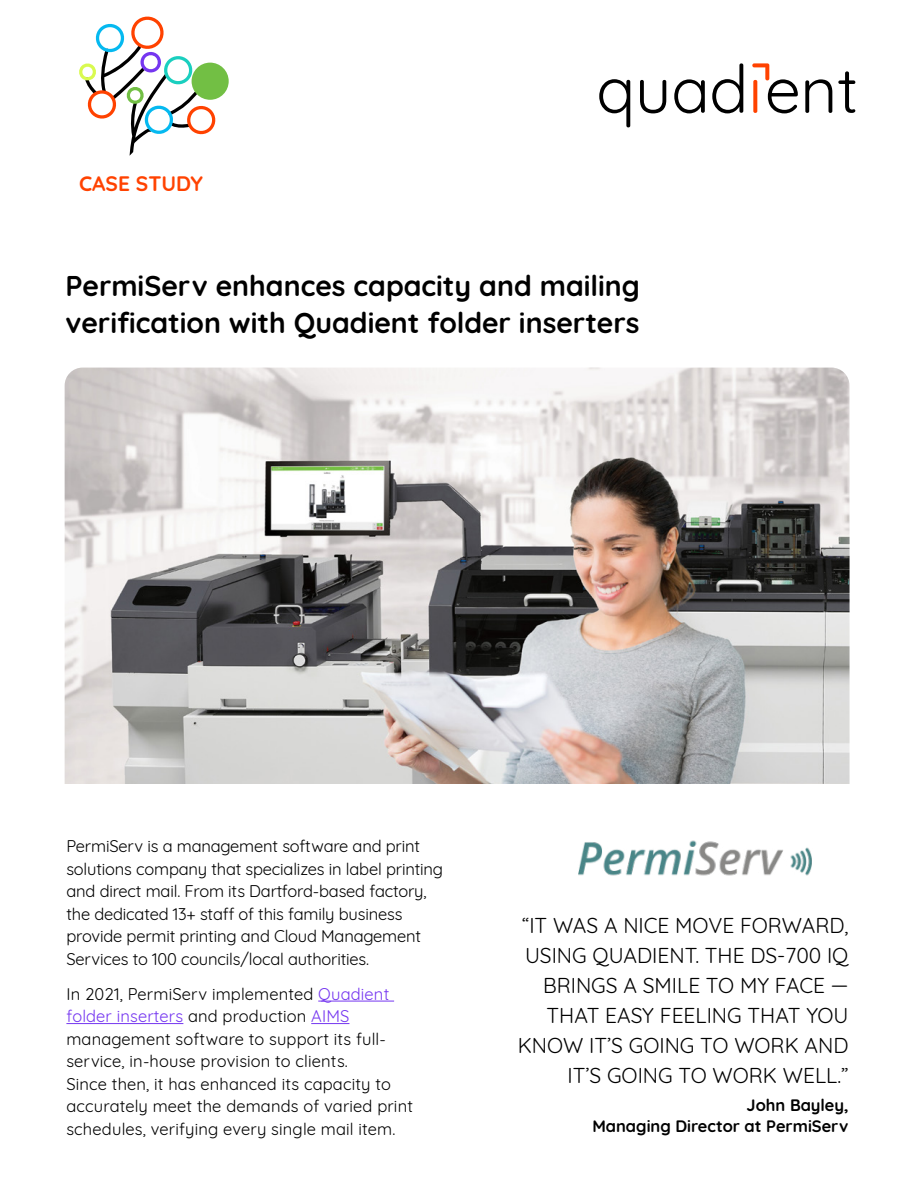
<style>
.page{position:relative;width:918px;height:1188px;background:#fff}
.page>*{position:absolute;margin:0;border:0;box-sizing:border-box;transform-origin:0 0}
.t1{font:700 28.5px/37.3px "Quicksand";color:#000}
.t2{font:21px/30px "Quicksand";color:#000;text-align:right}
.t3{font:700 20.85px "Quicksand";color:#ff4200}
.t4{font:16.5px/22.5px "Quicksand";letter-spacing:-.005em;color:#000}
.t5{font:700 16.5px/21px "Quicksand";color:#000;text-align:right}
.s1{color:#7536f0}
</style>
<div class="page">
<svg style="left:79px;top:16px;width:138px;height:140px"></svg>
<div style="left:192px;top:63px;width:37px;height:37px;background:#72bf44;border-radius:50%"></div>
<svg style="left:599px;top:79px;width:31px;height:48px"></svg>
<svg style="left:640px;top:80px;width:26px;height:33px"></svg>
<svg style="left:674px;top:79px;width:31px;height:34px"></svg>
<svg style="left:712px;top:63px;width:31px;height:50px"></svg>
<svg style="left:752px;top:63px;width:46px;height:50px"></svg>
<svg style="left:805px;top:79px;width:27px;height:34px"></svg>
<svg style="left:838px;top:71px;width:17px;height:42px"></svg>
<img style="left:65px;top:368px;width:785px;height:416px">
<hr style="left:318px;top:1001px;width:76px;height:1px;background:#7536f0">
<hr style="left:66px;top:1023px;width:117px;height:1px;background:#7536f0">
<hr style="left:311px;top:1023px;width:38px;height:1px;background:#7536f0">
<img style="left:578px;top:840px;width:234px;height:36px">
<p class="t3" style="left:79px;top:166px;width:126px">CASE STUDY</p>
<h1 class="t1" style="left:66px;top:265px;width:576px">PermiServ enhances capacity and mailing verification with Quadient folder inserters</h1>
<p class="t4" style="left:66px;top:833px;width:378px">PermiServ is a management software and print solutions company that specializes in label printing and direct mail. From its Dartford-based factory, the dedicated 13+ staff of this family business provide permit printing and Cloud Management Services to 100 councils/local authorities.</p>
<p class="t4" style="left:66px;top:981px;width:348px">In 2021, PermiServ implemented <span class="s1">Quadient folder inserters</span> and production <span class="s1">AIMS </span>management software to support its full&shy;service, in-house provision to clients.<br>Since then, it has enhanced its capacity to accurately meet the demands of varied print schedules, verifying every single mail item.</p>
<p class="t2" style="left:518px;top:908px;width:332px">“IT WAS A NICE MOVE FORWARD,<br>USING QUADIENT. THE DS-700 IQ<br>BRINGS A SMILE TO MY FACE —<br>THAT EASY FEELING THAT YOU<br>KNOW IT’S GOING TO WORK AND<br>IT’S GOING TO WORK WELL.”</p>
<p class="t5" style="left:592px;top:1093px;width:258px">John Bayley,<br>Managing Director at PermiServ</p>
</div>
